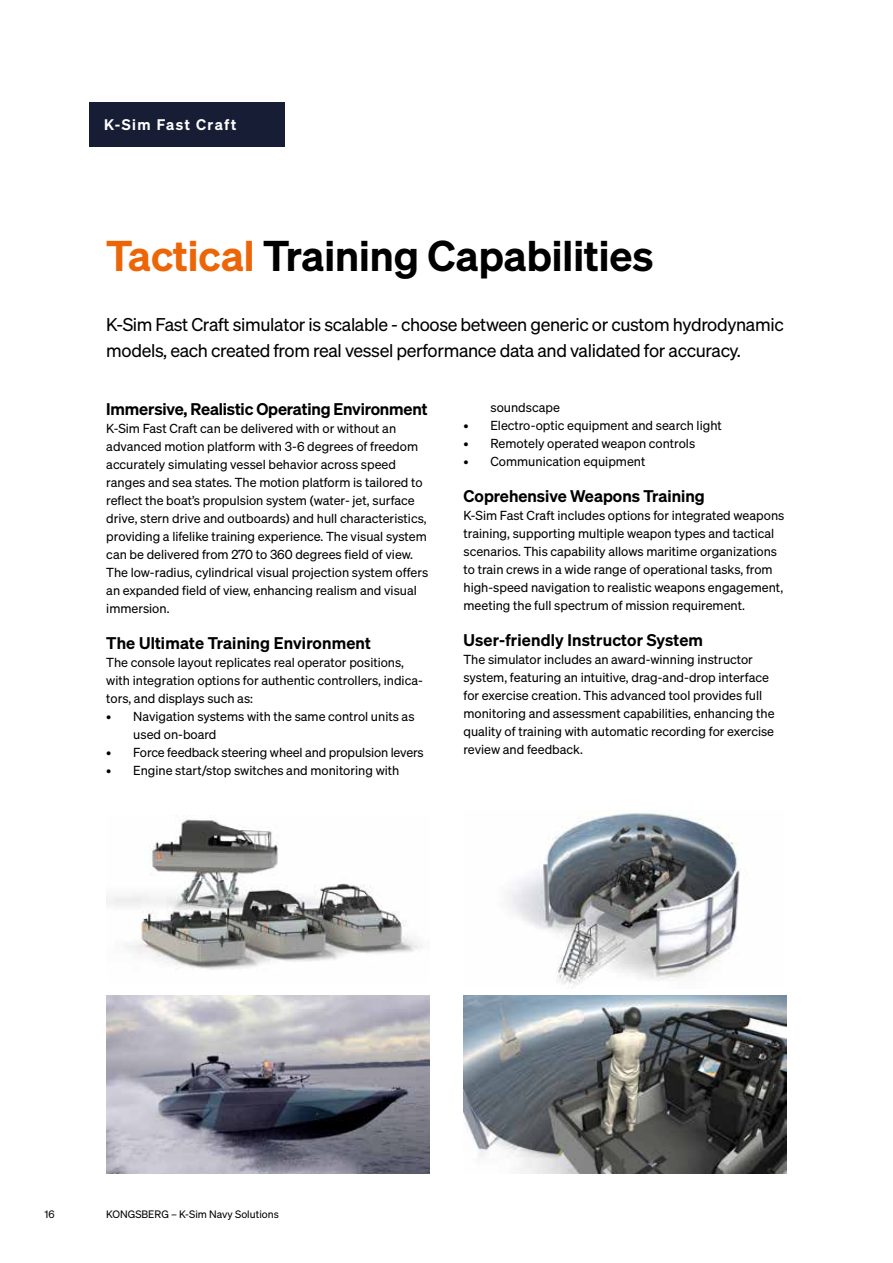
<style>
.page{position:relative;width:893px;height:1263px;background:#fff}
.page>*{position:absolute;margin:0;border:0;box-sizing:border-box;transform-origin:0 0}
.t1{font:600 42px "Sohne";color:#000}
.t2{font:18px/25.5px "Sohne Buch";letter-spacing:-.02em;color:#000}
.t3{font:600 16.5px "Sohne";color:#000}
.t4{font:600 15px "Sohne";letter-spacing:.1em;color:#fff}
.t5{font:12.75px/18px "Sohne Buch";color:#000}
.t6{font:10.5px "Sohne Buch";color:#000}
.s1{color:#ec6608}
</style>
<div class="page">
<div style="left:89px;top:102px;width:196px;height:45px;background:#171d35"></div>
<img style="left:463px;top:996px;width:324px;height:178px">
<img style="left:106px;top:996px;width:323px;height:178px">
<img style="left:508px;top:813px;width:232px;height:172px">
<img style="left:106px;top:817px;width:316px;height:153px">
<p class="t4" style="left:104px;top:115px;width:134px">K-Sim Fast Craft</p>
<h1 class="t1" style="left:106px;top:229px;width:549px"><span class="s1">Tactical</span> Training Capabilities</h1>
<h2 class="t2" style="left:106px;top:312px;width:679px">K-Sim Fast Craft simulator is scalable - choose between generic or custom hydrodynamic models, each created from real vessel performance data and validated for accuracy.</h2>
<p class="t3" style="left:106px;top:398px;width:323px">Immersive, Realistic Operating Environment</p>
<p class="t5" style="left:106px;top:419px;width:323px">K-Sim Fast Craft can be delivered with or without an advanced motion platform with 3-6 degrees of freedom accurately simulating vessel behavior across speed ranges and sea states. The motion platform is tailored to reflect the boat’s propulsion system (water- jet, surface drive, stern drive and outboards) and hull characteristics, providing a lifelike training experience. The visual system can be delivered from 270 to 360 degrees field of view.<br>The low-radius, cylindrical visual projection system offers an expanded field of view, enhancing realism and visual immersion.</p>
<p class="t3" style="left:106px;top:632px;width:266px">The Ultimate Training Environment</p>
<p class="t5" style="left:106px;top:653px;width:318px">The console layout replicates real operator positions, with integration options for authentic controllers, indica&shy;tors, and displays such as:</p>
<p class="t5" style="left:133px;top:707px;width:283px;text-indent:-27px">• Navigation systems with the same control units as used on-board</p>
<p class="t5" style="left:106px;top:743px;width:319px">• Force feedback steering wheel and propulsion levers</p>
<p class="t5" style="left:106px;top:761px;width:295px">• Engine start/stop switches and monitoring with</p>
<p class="t5" style="left:490px;top:398px;width:71px">soundscape</p>
<p class="t5" style="left:463px;top:416px;width:260px">• Electro-optic equipment and search light</p>
<p class="t5" style="left:463px;top:434px;width:233px">• Remotely operated weapon controls</p>
<p class="t5" style="left:463px;top:452px;width:183px">• Communication equipment</p>
<p class="t3" style="left:463px;top:485px;width:243px">Coprehensive Weapons Training</p>
<p class="t5" style="left:463px;top:506px;width:322px">K-Sim Fast Craft includes options for integrated weapons training, supporting multiple weapon types and tactical scenarios. This capability allows maritime organizations to train crews in a wide range of operational tasks, from high-speed navigation to realistic weapons engagement, meeting the full spectrum of mission requirement.</p>
<p class="t3" style="left:463px;top:629px;width:241px">User-friendly Instructor System</p>
<p class="t5" style="left:463px;top:650px;width:313px">The simulator includes an award-winning instructor system, featuring an intuitive, drag-and-drop interface for exercise creation. This advanced tool provides full monitoring and assessment capabilities, enhancing the quality of training with automatic recording for exercise review and feedback.</p>
<p class="t6" style="left:45px;top:1208px;width:12px">16</p>
<p class="t6" style="left:106px;top:1208px;width:174px">KONGSBERG – K-Sim Navy Solutions</p>
</div>
